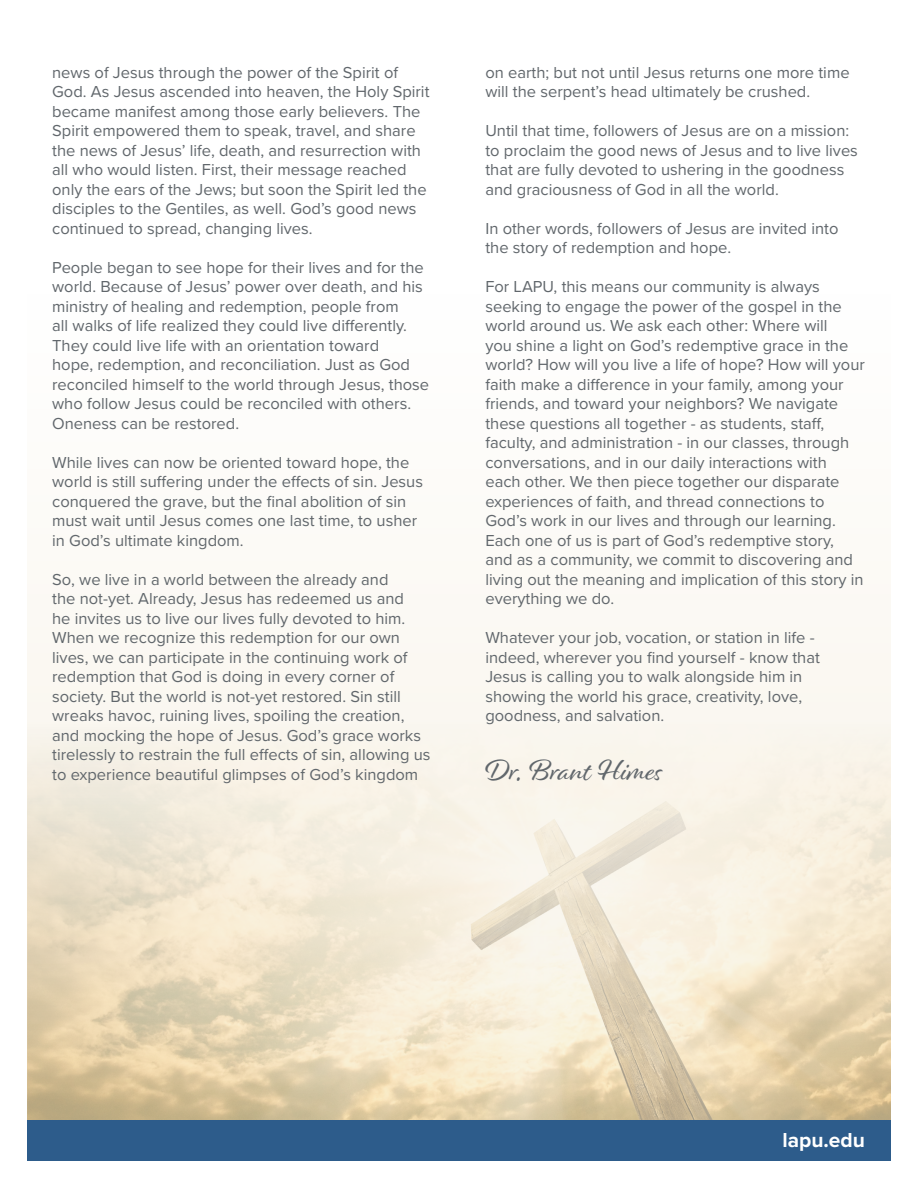
<style>
.page{position:relative;width:918px;height:1188px;background:#fff}
.page>*{position:absolute;margin:0;border:0;box-sizing:border-box;transform-origin:0 0}
.t1{font:30px "Alisha";color:#61676c}
.t2{font:700 21px "Proxima Nova";color:#fff}
.t3{font:16.5px/19.5px "Proxima Nova";color:#61676c}
</style>
<div class="page">
<div style="left:27px;top:1120px;width:864px;height:41px;background:#2d5c8b"></div>
<img style="left:27px;top:655px;width:864px;height:465px">
<p class="t3" style="left:52px;top:62px;width:379px">news of Jesus through the power of the Spirit of God. As Jesus ascended into heaven, the Holy Spirit became manifest among those early believers. The Spirit empowered them to speak, travel, and share the news of Jesus’ life, death, and resurrection with all who would listen. First, their message reached only the ears of the Jews; but soon the Spirit led the disciples to the Gentiles, as well. God’s good news continued to spread, changing lives.</p>
<p class="t3" style="left:52px;top:257px;width:379px">People began to see hope for their lives and for the world. Because of Jesus’ power over death, and his ministry of healing and redemption, people from<br>all walks of life realized they could live differently.<br>They could live life with an orientation toward<br>hope, redemption, and reconciliation. Just as God reconciled himself to the world through Jesus, those who follow Jesus could be reconciled with others.<br>Oneness can be restored.</p>
<p class="t3" style="left:52px;top:452px;width:372px">While lives can now be oriented toward hope, the world is still suffering under the effects of sin. Jesus conquered the grave, but the final abolition of sin must wait until Jesus comes one last time, to usher in God’s ultimate kingdom.</p>
<p class="t3" style="left:52px;top:569px;width:380px">So, we live in a world between the already and<br>the not-yet. Already, Jesus has redeemed us and<br>he invites us to live our lives fully devoted to him.<br>When we recognize this redemption for our own lives, we can participate in the continuing work of redemption that God is doing in every corner of society. But the world is not-yet restored. Sin still wreaks havoc, ruining lives, spoiling the creation, and mocking the hope of Jesus. God’s grace works tirelessly to restrain the full effects of sin, allowing us to experience beautiful glimpses of God’s kingdom</p>
<p class="t3" style="left:485px;top:62px;width:366px">on earth; but not until Jesus returns one more time will the serpent’s head ultimately be crushed.</p>
<p class="t3" style="left:485px;top:120px;width:374px">Until that time, followers of Jesus are on a mission: to proclaim the good news of Jesus and to live lives that are fully devoted to ushering in the goodness and graciousness of God in all the world.</p>
<p class="t3" style="left:485px;top:218px;width:355px">In other words, followers of Jesus are invited into the story of redemption and hope.</p>
<p class="t3" style="left:485px;top:276px;width:381px">For LAPU, this means our community is always seeking to engage the power of the gospel in the world around us. We ask each other: Where will<br>you shine a light on God’s redemptive grace in the world? How will you live a life of hope? How will your faith make a difference in your family, among your friends, and toward your neighbors? We navigate these questions all together - as students, staff, faculty, and administration - in our classes, through conversations, and in our daily interactions with each other. We then piece together our disparate experiences of faith, and thread connections to God’s work in our lives and through our learning.<br>Each one of us is part of God’s redemptive story, and as a community, we commit to discovering and living out the meaning and implication of this story in everything we do.</p>
<p class="t3" style="left:485px;top:627px;width:336px">Whatever your job, vocation, or station in life - indeed, wherever you find yourself - know that Jesus is calling you to walk alongside him in showing the world his grace, creativity, love, goodness, and salvation.</p>
<p class="t1" style="left:485px;top:752px;width:179px">Dr. Brant Himes</p>
<p class="t2" style="left:782px;top:1124px;width:84px">lapu.edu</p>
</div>
